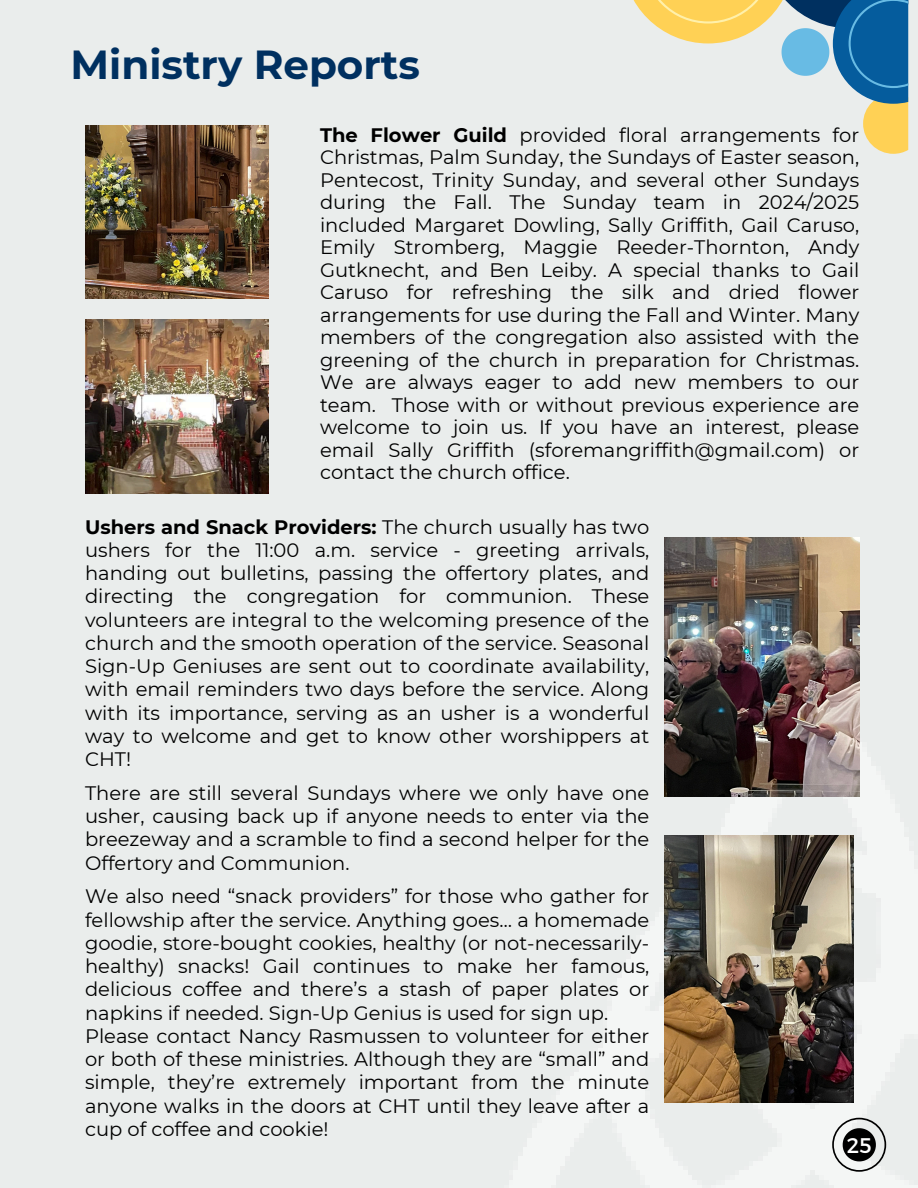
<style>
.page{position:relative;width:918px;height:1188px;background:#eaedec}
.page>*{position:absolute;margin:0;border:0;box-sizing:border-box;transform-origin:0 0}
.t1{font:700 40.5px "Montserrat";color:#003060}
.t2{font:21.15px "Montserrat";color:#fff}
.t3{font:19.5px/23.2px "Montserrat";color:#000;text-align:justify}
.s1{font-weight:700}
</style>
<div class="page">
<svg style="left:633px;top:0;width:275px;height:154px"></svg>
<svg style="left:832px;top:1118px;width:54px;height:54px"></svg>
<img style="left:85px;top:125px;width:183px;height:173px">
<img style="left:85px;top:319px;width:183px;height:175px">
<img style="left:664px;top:538px;width:195px;height:258px">
<img style="left:664px;top:835px;width:189px;height:268px">
<h1 class="t1" style="left:71px;top:40px;width:351px">Ministry Reports</h1>
<p class="t3" style="left:320px;top:124px;width:541px;line-height:22.5px"><span class="s1">The Flower Guild</span> provided floral arrangements for Christmas, Palm Sunday, the Sundays of Easter season, Pentecost, Trinity Sunday, and several other Sundays during the Fall. The Sunday team in 2024/2025 included Margaret Dowling, Sally Griffith, Gail Caruso, Emily Stromberg, Maggie Reeder-Thornton, Andy Gutknecht, and Ben Leiby. A special thanks to Gail Caruso for refreshing the silk and dried flower arrangements for use during the Fall and Winter. Many members of the congregation also assisted with the greening of the church in preparation for Christmas.<br>We are always eager to add new members to our team. Those with or without previous experience are welcome to join us. If you have an interest, please email Sally Griffith (sforemangriffith@gmail.com) or contact the church office.</p>
<p class="t3" style="left:85px;top:515px;width:566px"><span class="s1">Ushers and Snack Providers:</span> The church usually has two ushers for the 11:00 a.m. service - greeting arrivals, handing out bulletins, passing the offertory plates, and directing the congregation for communion. These volunteers are integral to the welcoming presence of the church and the smooth operation of the service. Seasonal Sign-Up Geniuses are sent out to coordinate availability, with email reminders two days before the service. Along with its importance, serving as an usher is a wonderful way to welcome and get to know other worshippers at CHT!</p>
<p class="t3" style="left:85px;top:781px;width:566px">There are still several Sundays where we only have one usher, causing back up if anyone needs to enter via the breezeway and a scramble to find a second helper for the Offertory and Communion.</p>
<p class="t3" style="left:85px;top:885px;width:566px">We also need “snack providers” for those who gather for fellowship after the service. Anything goes… a homemade goodie, store-bought cookies, healthy (or not-necessarily&shy;healthy) snacks! Gail continues to make her famous, delicious coffee and there’s a stash of paper plates or napkins if needed. Sign-Up Genius is used for sign up.</p>
<p class="t3" style="left:85px;top:1024px;width:566px">Please contact Nancy Rasmussen to volunteer for either or both of these ministries. Although they are “small” and simple, they’re extremely important from the minute anyone walks in the doors at CHT until they leave after a cup of coffee and cookie!</p>
<p class="t2" style="left:847px;top:1132px;width:26px">25</p>
</div>
